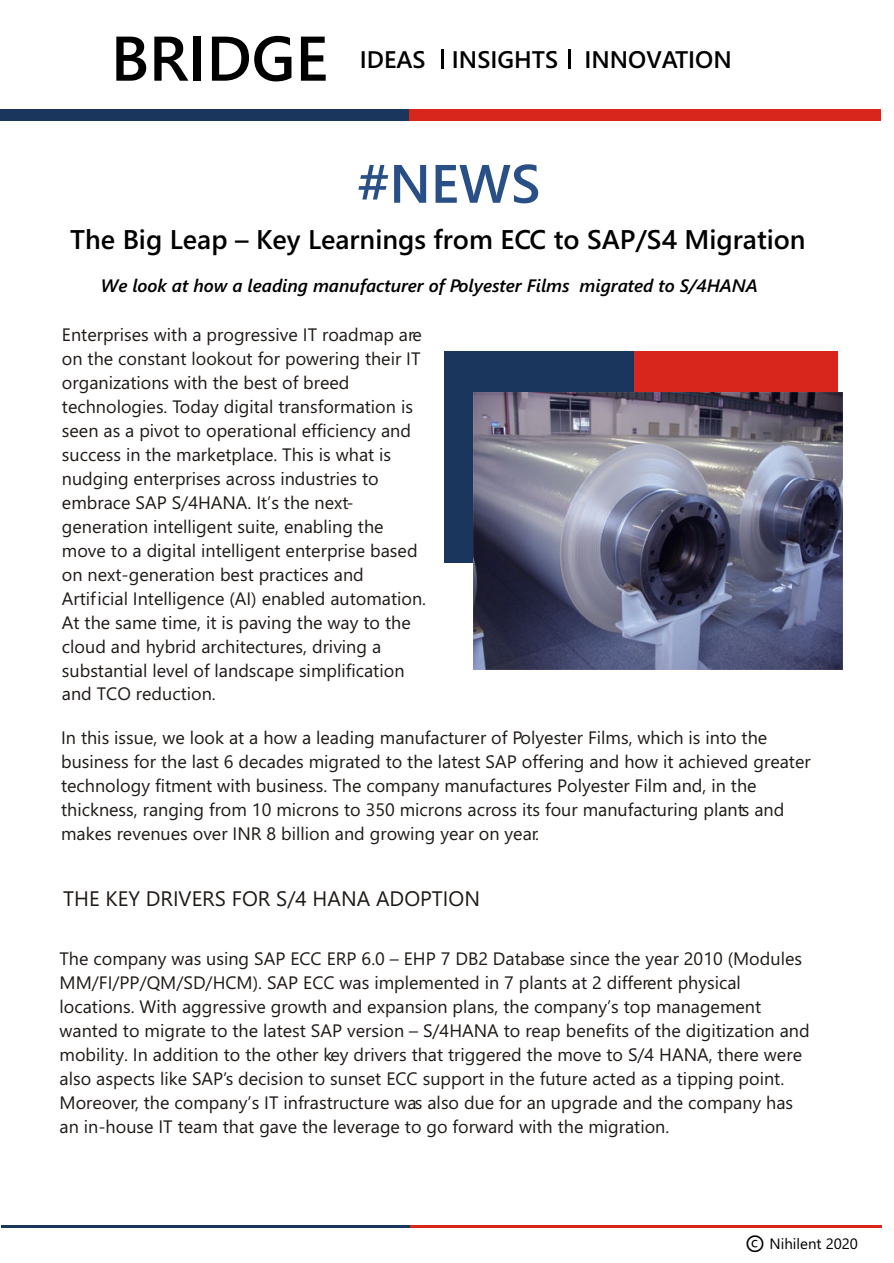
<style>
.page{position:relative;width:894px;height:1263px;background:#fff}
.page>*{position:absolute;margin:0;border:0;box-sizing:border-box;transform-origin:0 0}
.t1{font:63px "Segoe UI Semibold";color:#000}
.t2{font:54px "Segoe UI Semibold";color:#294f87}
.t3{font:27px "Segoe UI Semibold";color:#000}
.t4{font:24px "Segoe UI Semibold";color:#000}
.t5{font:21px "Segoe UI";color:#1f1a17}
.t6{font:18px/24px "Segoe UI";color:#1f1a17}
.t7{font:italic 18px "Segoe UI Semibold";color:#000}
.t8{font:15px "Segoe UI Emoji";color:#000}
</style>
<div class="page">
<div style="left:634px;top:351px;width:204px;height:212px;background:#d9261c"></div>
<div style="left:444px;top:351px;width:189px;height:212px;background:#1a365c"></div>
<svg style="left:442px;top:50px;width:2px;height:19px"></svg>
<svg style="left:568px;top:50px;width:2px;height:19px"></svg>
<hr style="left:1px;top:1225px;width:409px;height:3px;background:#1a365c">
<hr style="left:410px;top:1225px;width:471px;height:3px;background:#d9261c">
<div style="left:0;top:109px;width:409px;height:12px;background:#1a365c"></div>
<div style="left:409px;top:109px;width:471px;height:12px;background:#d9261c"></div>
<img style="left:474px;top:393px;width:369px;height:277px">
<h1 class="t1" style="left:111px;top:35px;width:219px">BRIDGE</h1>
<h3 class="t4" style="left:360px;top:51px;width:373px">IDEAS INSIGHTS INNOVATION</h3>
<h2 class="t2" style="left:358px;top:163px;width:184px">#NEWS</h2>
<h3 class="t3" style="left:70px;top:230px;width:737px">The Big Leap – Key Learnings from ECC to SAP/S4 Migration</h3>
<p class="t7" style="left:101px;top:279px;width:659px">We look at how a leading manufacturer of Polyester Films migrated to S/4HANA</p>
<p class="t6" style="left:62px;top:325px;width:366px">Enterprises with a progressive IT roadmap are on the constant lookout for powering their IT organizations with the best of breed technologies. Today digital transformation is seen as a pivot to operational efficiency and success in the marketplace. This is what is nudging enterprises across industries to embrace SAP S/4HANA. It’s the next&shy;generation intelligent suite, enabling the move to a digital intelligent enterprise based on next-generation best practices and Artificial Intelligence (AI) enabled automation.<br>At the same time, it is paving the way to the cloud and hybrid architectures, driving a substantial level of landscape simplification and TCO reduction.</p>
<p class="t6" style="left:61px;top:728px;width:751px">In this issue, we look at a how a leading manufacturer of Polyester Films, which is into the business for the last 6 decades migrated to the latest SAP offering and how it achieved greater technology fitment with business. The company manufactures Polyester Film and, in the thickness, ranging from 10 microns to 350 microns across its four manufacturing plants and makes revenues over INR 8 billion and growing year on year.</p>
<p class="t5" style="left:63px;top:890px;width:418px">THE KEY DRIVERS FOR S/4 HANA ADOPTION</p>
<p class="t6" style="left:60px;top:949px;width:752px">The company was using SAP ECC ERP 6.0 – EHP 7 DB2 Database since the year 2010 (Modules MM/FI/PP/QM/SD/HCM). SAP ECC was implemented in 7 plants at 2 different physical locations. With aggressive growth and expansion plans, the company’s top management wanted to migrate to the latest SAP version – S/4HANA to reap benefits of the digitization and mobility. In addition to the other key drivers that triggered the move to S/4 HANA, there were also aspects like SAP’s decision to sunset ECC support in the future acted as a tipping point.<br>Moreover, the company’s IT infrastructure was also due for an upgrade and the company has an in-house IT team that gave the leverage to go forward with the migration.</p>
<p class="t8" style="left:797px;top:1238px;width:27px">● ■▼</p>
</div>
